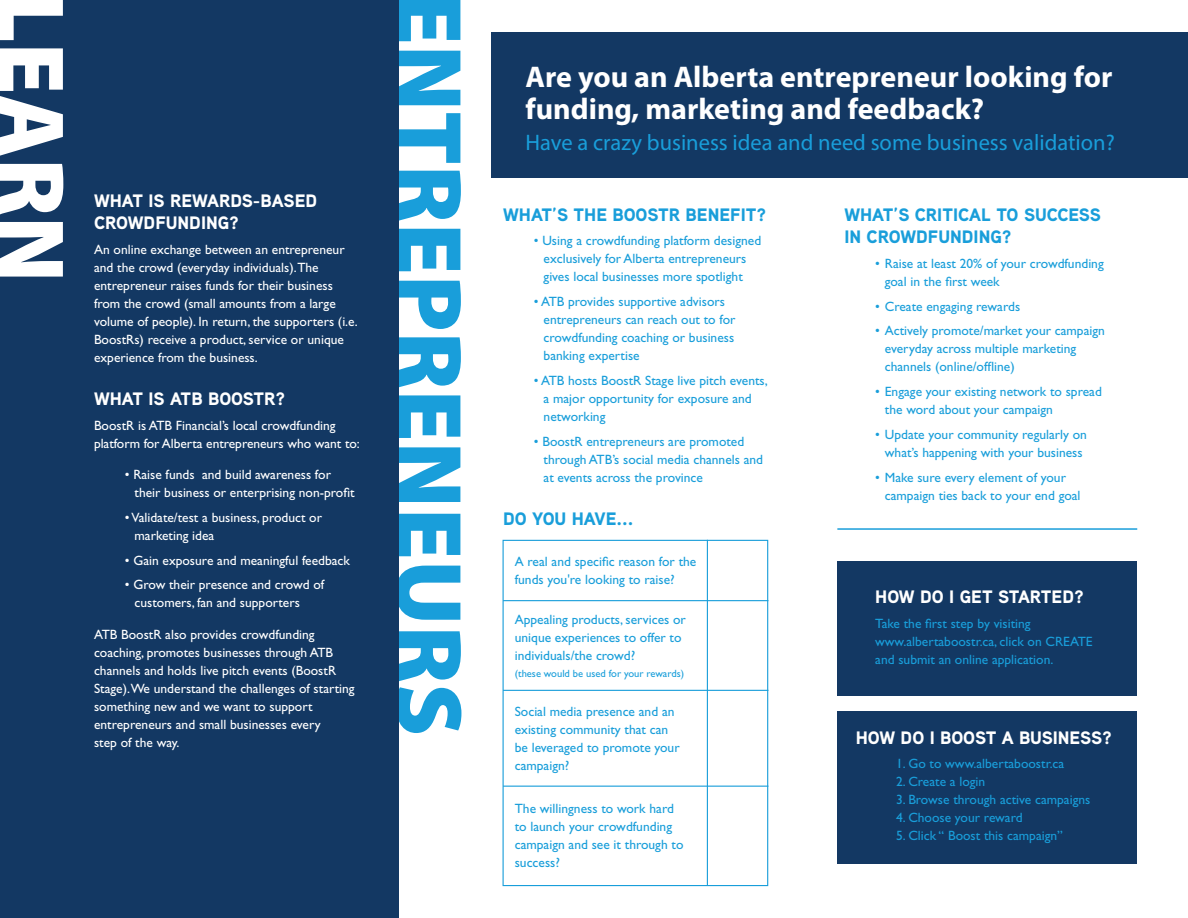
<style>
.page{position:relative;width:1188px;height:918px;background:#fff}
.page>*{position:absolute;margin:0;border:0;box-sizing:border-box;transform-origin:0 0}
.t1{font:900 94.05px "Myriad Pro";color:#199eda}
.t2{font:900 94.05px "Myriad Pro";color:#fff}
.t3{font:700 30px/31.5px "Myriad Pro";color:#fff}
.t4{font:22.5px "Myriad Pro";color:#199eda}
.t5{font:900 18px/22.5px "Aaux Pro";color:#fff}
.t6{font:900 18px/22.5px "Aaux Pro";color:#199eda}
.t7{font:13.5px/18px "Gill Sans Std";color:#199eda}
.t8{font:13.5px/18px "Gill Sans Std";color:#fff}
.t9{font:10.5px "Gill Sans Std";color:#199eda}
</style>
<div class="page">
<div style="left:837px;top:711px;width:300px;height:153px;background:#133863"></div>
<div style="left:837px;top:562px;width:300px;height:134px;background:#133863"></div>
<div style="left:491px;top:32px;width:697px;height:146px;background:#133863"></div>
<div style="left:0;top:0;width:398px;height:918px;background:#133863"></div>
<div style="left:503px;top:540px;width:265px;height:346px;border:1px solid #199eda"></div>
<hr style="left:707px;top:540px;width:1px;height:345px;background:#199eda">
<hr style="left:503px;top:600px;width:265px;height:1px;background:#199eda">
<hr style="left:837px;top:528px;width:300px;height:2px;background:#199eda">
<hr style="left:503px;top:690px;width:265px;height:1px;background:#199eda">
<hr style="left:503px;top:786px;width:265px;height:1px;background:#199eda">
<p class="t2" style="left:94px;top:-7px;width:291px;rotate:90deg">LEARN</p>
<p class="t1" style="left:492px;top:-7px;width:745px;rotate:90deg">ENTREPRENEURS</p>
<p class="t5" style="left:94px;top:189px;width:225px">WHAT IS REWARDS-BASED<br>CROWDFUNDING?</p>
<p class="t8" style="left:94px;top:241px;width:265px">An online exchange between an entrepreneur and the crowd (everyday individuals).The entrepreneur raises funds for their business from the crowd (small amounts from a large volume of people). In return, the supporters (i.e.<br>BoostRs) receive a product, service or unique experience from the business.</p>
<p class="t5" style="left:94px;top:387px;width:193px">WHAT IS ATB BOOSTR?</p>
<p class="t8" style="left:94px;top:416px;width:267px">BoostR is ATB Financial’s local crowdfunding platform for Alberta entrepreneurs who want to:</p>
<p class="t8" style="left:135px;top:466px;width:222px;text-indent:-10px">• Raise funds and build awareness for their business or enterprising non-profit</p>
<p class="t8" style="left:135px;top:508px;width:189px;text-indent:-10px">• Validate/test a business, product or marketing idea</p>
<p class="t8" style="left:125px;top:551px;width:227px">• Gain exposure and meaningful feedback</p>
<p class="t8" style="left:135px;top:576px;width:191px;text-indent:-10px">• Grow their presence and crowd of customers, fan and supporters</p>
<p class="t8" style="left:94px;top:625px;width:262px">ATB BoostR also provides crowdfunding coaching, promotes businesses through ATB channels and holds live pitch events (BoostR Stage).We understand the challenges of starting something new and we want to support entrepreneurs and small businesses every<br>step of the way.</p>
<p class="t3" style="left:526px;top:60px;width:588px">Are you an Alberta entrepreneur looking for funding, marketing and feedback?</p>
<p class="t4" style="left:526px;top:128px;width:591px">Have a crazy business idea and need some business validation?</p>
<p class="t6" style="left:503px;top:202px;width:265px">WHAT’S THE BOOSTR BENEFIT?</p>
<p class="t7" style="left:544px;top:232px;width:219px;text-indent:-10px">• Using a crowdfunding platform designed exclusively for Alberta entrepreneurs gives local businesses more spotlight</p>
<p class="t7" style="left:544px;top:293px;width:193px;text-indent:-10px">• ATB provides supportive advisors entrepreneurs can reach out to for crowdfunding coaching or business banking expertise</p>
<p class="t7" style="left:544px;top:371px;width:226px;text-indent:-10px">• ATB hosts BoostR Stage live pitch events, a major opportunity for exposure and networking</p>
<p class="t7" style="left:544px;top:432px;width:221px;text-indent:-10px">• BoostR entrepreneurs are promoted through ATB’s social media channels and at events across the province</p>
<p class="t6" style="left:503px;top:506px;width:132px">DO YOU HAVE...</p>
<p class="t7" style="left:515px;top:552px;width:183px">A real and specific reason for the funds you're looking to raise?</p>
<p class="t7" style="left:515px;top:611px;width:173px">Appealing products, services or unique experiences to offer to individuals/the crowd?</p>
<p class="t9" style="left:515px;top:667px;width:171px">(these would be used for your rewards)</p>
<p class="t7" style="left:515px;top:702px;width:166px">Social media presence and an existing community that can be leveraged to promote your campaign?</p>
<p class="t7" style="left:515px;top:799px;width:170px">The willingness to work hard to launch your crowdfunding campaign and see it through to success?</p>
<p class="t6" style="left:844px;top:202px;width:258px">WHAT’S CRITICAL TO SUCCESS<br>IN CROWDFUNDING?</p>
<p class="t7" style="left:885px;top:254px;width:220px;text-indent:-10px">• Raise at least 20% of your crowdfunding goal in the first week</p>
<p class="t7" style="left:875px;top:297px;width:147px">• Create engaging rewards</p>
<p class="t7" style="left:885px;top:322px;width:222px;text-indent:-10px">• Actively promote/market your campaign everyday across multiple marketing channels (online/offline)</p>
<p class="t7" style="left:885px;top:383px;width:219px;text-indent:-10px">• Engage your existing network to spread the word about your campaign</p>
<p class="t7" style="left:875px;top:425px;width:213px;text-align:center">• Update your community regularly on what’s happening with your business</p>
<p class="t7" style="left:885px;top:468px;width:197px;text-indent:-10px">• Make sure every element of your campaign ties back to your end goal</p>
<p class="t5" style="left:875px;top:585px;width:210px">HOW DO I GET STARTED?</p>
<p class="t7" style="left:875px;top:614px;width:219px">Take the first step by visiting www.albertaboostr.ca, click on CREATE and submit an online application.</p>
<p class="t5" style="left:856px;top:726px;width:258px">HOW DO I BOOST A BUSINESS?</p>
<p class="t7" style="left:896px;top:755px;width:170px">1. Go to www.albertaboostr.ca</p>
<p class="t7" style="left:896px;top:773px;width:91px">2. Create a login</p>
<p class="t7" style="left:896px;top:791px;width:196px">3. Browse through active campaigns</p>
<p class="t7" style="left:896px;top:809px;width:128px">4. Choose your reward</p>
<p class="t7" style="left:896px;top:827px;width:168px">5. Click “ Boost this campaign”</p>
</div>
